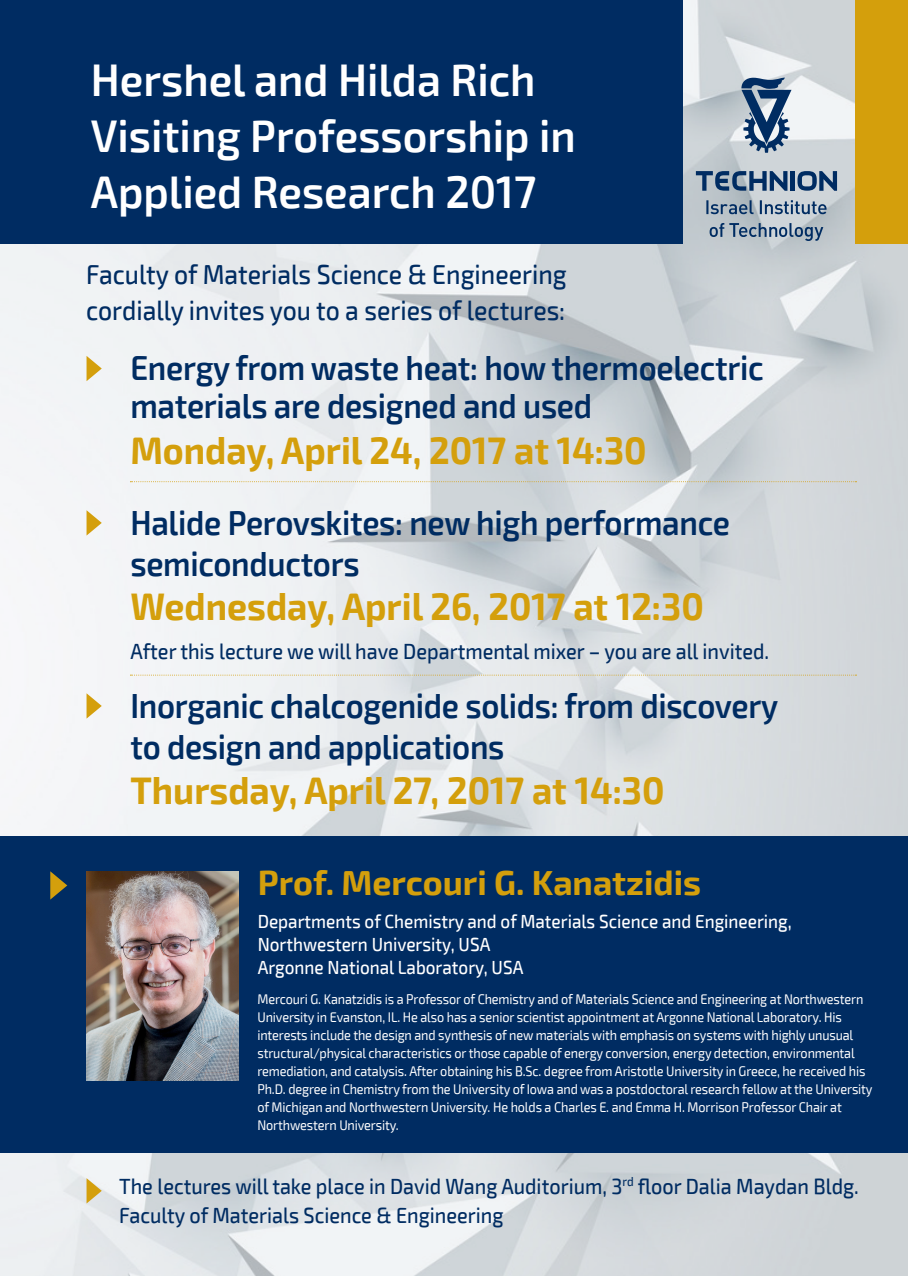
<style>
.page{position:relative;width:908px;height:1276px;background:#fff}
.page>*{position:absolute;margin:0;border:0;box-sizing:border-box;transform-origin:0 0}
.t1{font:600 45.7px/56px "Exo 2";color:#fff;scale:.94 1}
.t2{font:700 37.5px "Exo 2";color:#d49f0c;scale:.95 1}
.t3{font:600 34.9px/41.1px "Exo 2";letter-spacing:-.01em;color:#002c62;scale:.9 1}
.t4{font:700 34px "Exo 2";color:#d49f0c}
.t5{font:500 27.5px "Exo 2";color:#002c62;scale:.9 1}
.t6{font:500 22px "Exo 2";color:#002c62;scale:.9 1}
.t7{font:500 19px/23px "Exo 2";color:#fff;scale:.9 1}
.t8{font:14px/18px "Exo 2";letter-spacing:-.01em;color:#fff;scale:.9 1}
.t9{font:500 12.8px "Exo 2";color:#002c62;scale:.9 1}
</style>
<div class="page">
<img style="left:0;top:0;width:907px;height:1276px">
<div style="left:855px;top:0;width:52px;height:243px;background:#d49f0c"></div>
<div style="left:0;top:0;width:682px;height:243px;background:#002c62"></div>
<svg style="left:86px;top:356px;width:16px;height:25px"></svg>
<svg style="left:86px;top:510px;width:16px;height:25px"></svg>
<svg style="left:86px;top:693px;width:16px;height:25px"></svg>
<svg style="left:86px;top:1178px;width:16px;height:25px"></svg>
<div style="left:0;top:836px;width:907px;height:316px;background:#002c62"></div>
<img style="left:86px;top:871px;width:152px;height:209px">
<svg style="left:50px;top:871px;width:17px;height:28px"></svg>
<svg style="left:709px;top:223px;width:114px;height:18px;background:#8e9fb0"></svg>
<svg style="left:706px;top:200px;width:120px;height:14px;background:#8498ac"></svg>
<svg style="left:797px;top:171px;width:39px;height:20px"></svg>
<hr style="left:790px;top:171px;width:4px;height:20px;background:#002c62">
<svg style="left:695px;top:171px;width:92px;height:20px;background:#647d9a"></svg>
<svg style="left:741px;top:77px;width:50px;height:76px;background:#6982a0"></svg>
<svg style="left:130px;top:481px;width:726px;height:1px"></svg>
<svg style="left:130px;top:674px;width:726px;height:1px"></svg>
<p class="t1" style="left:91px;top:53px;width:517px">Hershel and Hilda Rich<br>Visiting Professorship in<br>Applied Research 2017</p>
<p class="t5" style="left:86px;top:258px;width:535px">Faculty of Materials Science &amp; Engineering</p>
<p class="t5" style="left:86px;top:294px;width:533px">cordially invites you to a series of lectures:</p>
<p class="t3" style="left:130px;top:350px;width:704px;line-height:37.5px">Energy from waste heat: how thermoelectric materials are designed and used</p>
<p class="t2" style="left:130px;top:428px;width:544px">Monday, April 24, 2017 at 14:30</p>
<p class="t3" style="left:130px;top:502px;width:667px">Halide Perovskites: new high performance semiconductors</p>
<p class="t2" style="left:130px;top:585px;width:605px">Wednesday, April 26, 2017 at 12:30</p>
<p class="t6" style="left:130px;top:638px;width:710px">After this lecture we will have Departmental mixer – you are all invited.</p>
<p class="t3" style="left:130px;top:685px;width:721px">Inorganic chalcogenide solids: from discovery to design and applications</p>
<p class="t2" style="left:130px;top:768px;width:563px">Thursday, April 27, 2017 at 14:30</p>
<p class="t4" style="left:258px;top:863px;width:444px">Prof. Mercouri G. Kanatzidis</p>
<p class="t7" style="left:257px;top:910px;width:594px">Departments of Chemistry and of Materials Science and Engineering,<br>Northwestern University, USA</p>
<p class="t7" style="left:257px;top:956px;width:296px">Argonne National Laboratory, USA</p>
<p class="t8" style="left:257px;top:990px;width:684px">Mercouri .G Kanatzidis is a Professor of Chemistry and of Materials Science and Engineering at Northwestern University in Evanston IL, . He also has a senior scientist appointment at Argonne National Laboratory. His interests include the design and synthesis of new materials with emphasis on systems with highly unusual structural/physical characteristics or those capable of energy conversion, energy detection, environmental remediation, and catalysis. After obtaining his .B Sc. degree from Aristotle University in Greece, he received his Ph .D. degree in Chemistry from the University of Iowa and was a postdoctoral research fellow at the University of Michigan and Northwestern University. He holds a Charles .E and Emma .H Morrison Professor Chair at Northwestern University.</p>
<p class="t9" style="left:622px;top:1174px;width:14px">rd</p>
<p class="t6" style="left:637px;top:1173px;width:247px">floor Dalia Maydan Bldg.</p>
<p class="t6" style="left:119px;top:1173px;width:560px">The lectures will take place in David Wang Auditorium 3,</p>
<p class="t6" style="left:119px;top:1202px;width:428px">Faculty of Materials Science &amp; Engineering</p>
</div>
